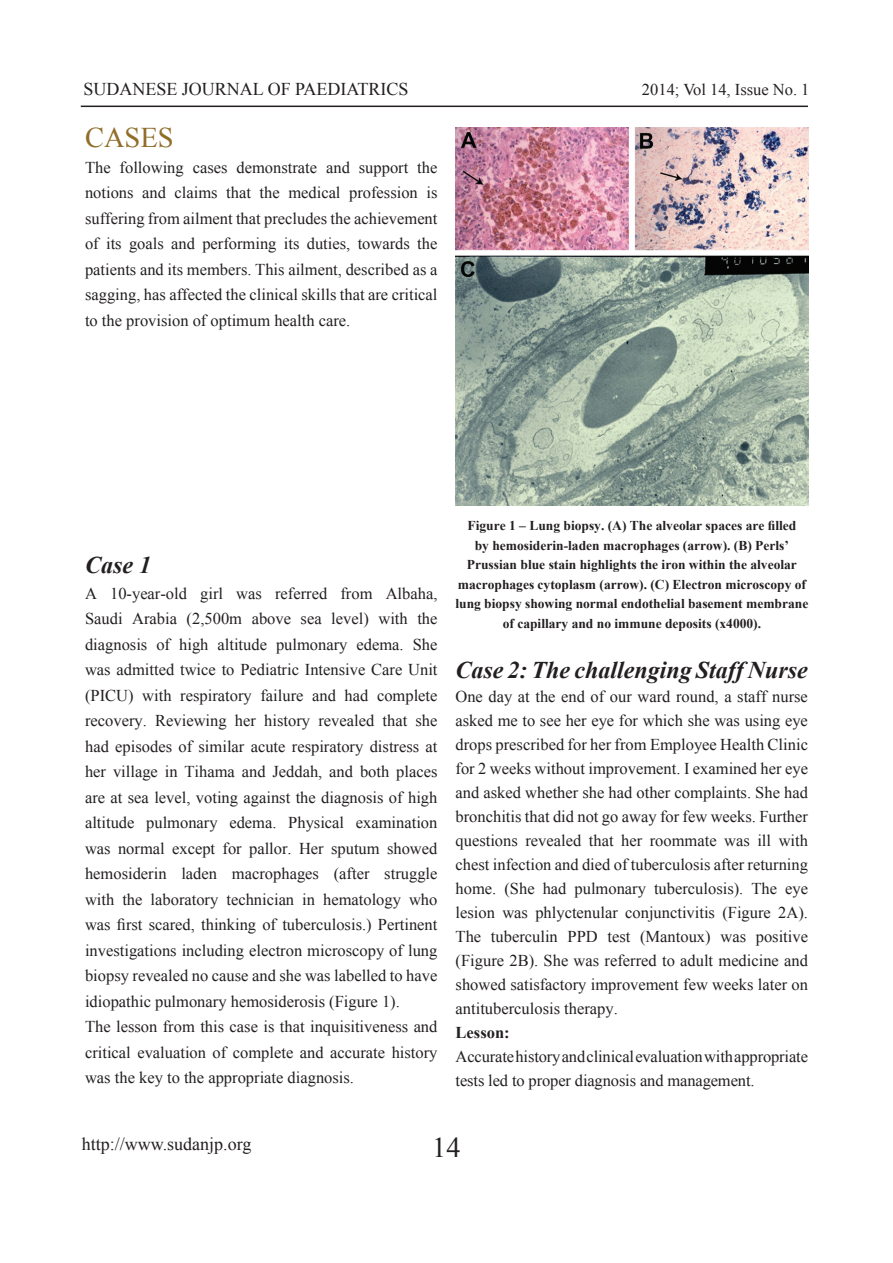
<style>
.page{position:relative;width:893px;height:1263px;background:#fff}
.page>*{position:absolute;margin:0;border:0;box-sizing:border-box;transform-origin:0 0}
.t1{font:28.5px "Times New Roman";color:#906e2a}
.t2{font:28.5px "Times New Roman";color:#231f20}
.t3{font:italic 700 24px "Times New Roman";color:#231f20}
.t4{font:18px "Times New Roman";color:#231f20}
.t5{font:16.5px/25.5px "Times New Roman";color:#231f20;text-align:justify}
.t6{font:700 16.5px "Times New Roman";color:#231f20}
.t7{font:700 13.5px/19.5px "Times New Roman";color:#231f20;text-align:center}
</style>
<div class="page">
<hr style="left:81px;top:106px;width:727px;height:1px;background:#231f20">
<img style="left:455px;top:128px;width:353px;height:378px">
<p class="t4" style="left:83px;top:77px;width:327px">SUDANESE JOURNAL OF PAEDIATRICS</p>
<p class="t5" style="left:642px;top:77px;width:169px">2014; Vol 14, Issue No. 1</p>
<h1 class="t1" style="left:85px;top:119px;width:90px">CASES</h1>
<p class="t5" style="left:85px;top:154px;width:354px">The following cases demonstrate and support the notions and claims that the medical profession is suffering from ailment that precludes the achievement of its goals and performing its duties, towards the patients and its members. This ailment, described as a sagging, has affected the clinical skills that are critical to the provision of optimum health care.</p>
<h2 class="t3" style="left:85px;top:548px;width:67px">Case 1</h2>
<p class="t5" style="left:85px;top:580px;width:354px;text-align:left">A 10-year-old girl was referred from Albaha, Saudi Arabia (2,500m above sea level) with the diagnosis of high altitude pulmonary edema. She was admitted twice to Pediatric Intensive Care Unit (PICU) with respiratory failure and had complete recovery. Reviewing her history revealed that she had episodes of similar acute respiratory distress at her village in Tihama and Jeddah, and both places are at sea level, voting against the diagnosis of high altitude pulmonary edema. Physical examination was normal except for pallor. Her sputum showed hemosiderin laden macrophages (after struggle with the laboratory technician in hematology who was first scared, thinking of tuberculosis.) Pertinent investigations including electron microscopy of lung biopsy revealed no cause and she was labelled to have idiopathic pulmonary hemosiderosis (Figure 1).<br>The lesson from this case is that inquisitiveness and critical evaluation of complete and accurate history was the key to the appropriate diagnosis.</p>
<p class="t7" style="left:455px;top:516px;width:354px">Figure 1 – Lung biopsy. (A) The alveolar spaces are filled<br>by hemosiderin-laden macrophages (arrow). (B) Perls’ Prussian blue stain highlights the iron within the alveolar macrophages cytoplasm (arrow). (C) Electron microscopy of lung biopsy showing normal endothelial basement membrane of capillary and no immune deposits (x4000).</p>
<h2 class="t3" style="left:455px;top:653px;width:354px">Case 2: The challenging Staff Nurse</h2>
<p class="t5" style="left:455px;top:684px;width:354px;line-height:24px">One day at the end of our ward round, a staff nurse asked me to see her eye for which she was using eye drops prescribed for her from Employee Health Clinic for 2 weeks without improvement. I examined her eye and asked whether she had other complaints. She had bronchitis that did not go away for few weeks. Further questions revealed that her roommate was ill with chest infection and died of tuberculosis after returning home. (She had pulmonary tuberculosis). The eye lesion was phlyctenular conjunctivitis (Figure 2A).<br>The tuberculin PPD test (Mantoux) was positive (Figure 2B). She was referred to adult medicine and showed satisfactory improvement few weeks later on antituberculosis therapy.</p>
<p class="t6" style="left:456px;top:1021px;width:56px">Lesson:</p>
<p class="t5" style="left:456px;top:1044px;width:354px;line-height:24px">Accuratehistoryandclinicalevaluationwithappropriate tests led to proper diagnosis and management.</p>
<p class="t4" style="left:82px;top:1132px;width:171px">http://www.sudanjp.org</p>
<h1 class="t2" style="left:432px;top:1128px;width:30px">14</h1>
</div>
